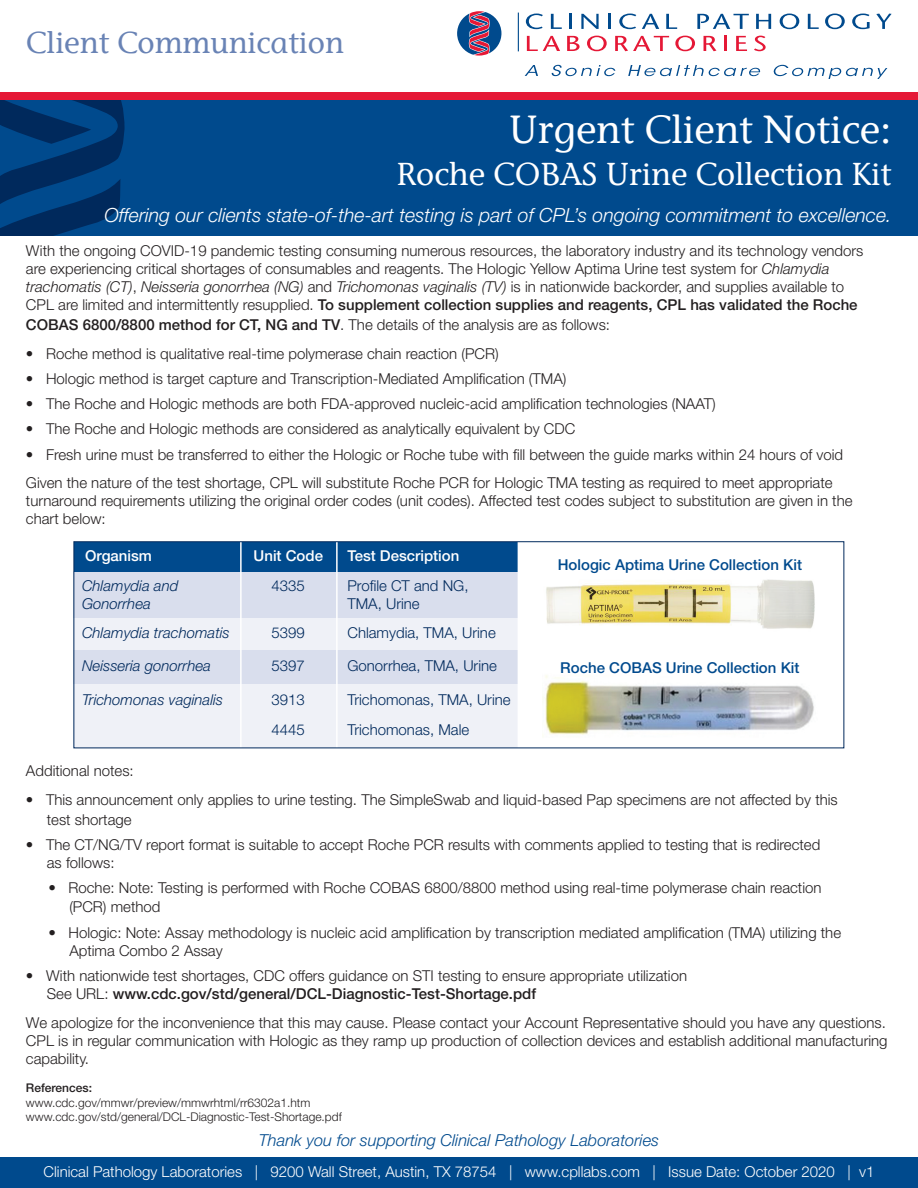
<style>
.page{position:relative;width:918px;height:1188px;background:#fff}
.page>*{position:absolute;margin:0;border:0;box-sizing:border-box;transform-origin:0 0}
.t1{font:500 39px "Stone Inf ITC";color:#fff}
.t2{font:500 31.5px "Stone Inf ITC";color:#fff}
.t3{font:500 30px "Stone Inf ITC";color:#6983b5}
.t4{font:italic 300 19.5px "Helvetica Neue LT Std";color:#fff}
.t5{font:italic 300 16.5px "Helvetica Neue LT Std";color:#004a8d}
.t6{font:300 15px/18px "Helvetica Neue LT Std";color:#231f20}
.t7{font:300 15px/18px "Helvetica Neue LT Std";color:#00295c}
.t8{font:300 15px "Helvetica Neue LT Std";color:#fff}
.t9{font:italic 300 15px/18px "Helvetica Neue LT Std";color:#00295c}
.t10{font:500 15px "Helvetica Neue LT Std";color:#004a8d}
.t11{font:500 15px "Helvetica Neue LT Std";color:#fff}
.t12{font:300 12px/14.4px "Helvetica Neue LT Std";color:#231f20}
.t13{font:500 12px "Helvetica Neue LT Std";color:#231f20}
.s1{font-style:italic}
.s2{font-weight:500}
</style>
<div class="page">
<div style="left:0;top:100px;width:918px;height:136px;background:#004a8d"></div>
<svg style="left:0;top:100px;width:125px;height:136px"></svg>
<div style="left:0;top:92px;width:918px;height:8px;background:#e51836"></div>
<svg style="left:457px;top:11px;width:45px;height:45px"></svg>
<hr style="left:518px;top:13px;width:1px;height:38px;background:#004a8d">
<svg style="left:526px;top:14px;width:17px;height:15px"></svg>
<svg style="left:551px;top:14px;width:11px;height:15px"></svg>
<hr style="left:569px;top:14px;width:3px;height:15px;background:#004a8d">
<svg style="left:581px;top:14px;width:18px;height:15px"></svg>
<hr style="left:608px;top:14px;width:3px;height:15px;background:#004a8d">
<svg style="left:619px;top:14px;width:17px;height:15px"></svg>
<svg style="left:642px;top:14px;width:17px;height:15px"></svg>
<svg style="left:666px;top:14px;width:11px;height:15px"></svg>
<svg style="left:697px;top:14px;width:52px;height:15px"></svg>
<svg style="left:756px;top:14px;width:15px;height:15px"></svg>
<svg style="left:780px;top:14px;width:19px;height:15px"></svg>
<svg style="left:808px;top:14px;width:11px;height:15px"></svg>
<svg style="left:825px;top:14px;width:20px;height:15px"></svg>
<svg style="left:852px;top:14px;width:18px;height:15px"></svg>
<svg style="left:876px;top:14px;width:16px;height:15px"></svg>
<svg style="left:527px;top:36px;width:33px;height:15px"></svg>
<svg style="left:567px;top:36px;width:13px;height:15px"></svg>
<svg style="left:587px;top:36px;width:20px;height:15px"></svg>
<svg style="left:615px;top:36px;width:54px;height:15px"></svg>
<svg style="left:675px;top:36px;width:20px;height:15px"></svg>
<svg style="left:704px;top:36px;width:12px;height:15px"></svg>
<hr style="left:724px;top:36px;width:3px;height:15px;background:#e51836">
<svg style="left:736px;top:36px;width:11px;height:15px"></svg>
<svg style="left:754px;top:36px;width:12px;height:15px"></svg>
<svg style="left:525px;top:65px;width:13px;height:11px"></svg>
<svg style="left:551px;top:65px;width:64px;height:11px"></svg>
<svg style="left:628px;top:65px;width:132px;height:11px"></svg>
<svg style="left:773px;top:65px;width:114px;height:14px"></svg>
<div style="left:0;top:1158px;width:918px;height:30px;background:#004a8d"></div>
<div style="left:74px;top:572px;width:445px;height:176px;background:#d9deed"></div>
<div style="left:74px;top:618px;width:445px;height:32px;background:#eff1f7"></div>
<div style="left:74px;top:542px;width:444px;height:30px;background:#004a8d"></div>
<div style="left:74px;top:684px;width:445px;height:64px;background:#eff1f7"></div>
<hr style="left:336px;top:534px;width:2px;height:226px;background:#fff">
<img style="left:546px;top:579px;width:269px;height:50px">
<hr style="left:518px;top:512px;width:1px;height:239px;background:#fff">
<hr style="left:240px;top:533px;width:2px;height:217px;background:#fff">
<img style="left:542px;top:675px;width:272px;height:60px">
<div style="left:74px;top:541px;width:770px;height:207px;border:1px solid #00295c"></div>
<h3 class="t3" style="left:26px;top:24px;width:319px">Client Communication</h3>
<h1 class="t1" style="left:509px;top:106px;width:384px">Urgent Client Notice:</h1>
<h2 class="t2" style="left:396px;top:155px;width:497px">Roche COBAS Urine Collection Kit</h2>
<h3 class="t4" style="left:104px;top:203px;width:789px">Offering our clients state-of-the-art testing is part of CPL’s ongoing commitment to excellence.</h3>
<p class="t6" style="left:26px;top:242px;width:839px">With the ongoing COVID-19 pandemic testing consuming numerous resources, the laboratory industry and its technology vendors are experiencing critical shortages of consumables and reagents. The Hologic Yellow Aptima Urine test system for <span class="s1">Chlamydia trachomatis (CT)</span>, <span class="s1">Neisseria gonorrhea (NG)</span> and <span class="s1">Trichomonas vaginalis (TV)</span> is in nationwide backorder, and supplies available to CPL are limited and intermittently resupplied. <span class="s2">To supplement collection supplies and reagents, CPL has validated the Roche</span></p>
<p class="t6" style="left:26px;top:315px;width:586px"><span class="s2">COBAS 6800/8800 method for CT, NG and TV</span>. The details of the analysis are as follows:</p>
<p class="t6" style="left:26px;top:344px;width:474px">• Roche method is qualitative real-time polymerase chain reaction (PCR)</p>
<p class="t6" style="left:26px;top:369px;width:542px">• Hologic method is target capture and Transcription-Mediated Amplification (TMA)</p>
<p class="t6" style="left:26px;top:395px;width:691px">• The Roche and Hologic methods are both FDA-approved nucleic-acid amplification technologies (NAAT)</p>
<p class="t6" style="left:26px;top:420px;width:551px">• The Roche and Hologic methods are considered as analytically equivalent by CDC</p>
<p class="t6" style="left:26px;top:440px;width:819px;line-height:28.8px">• Fresh urine must be transferred to either the Hologic or Roche tube with fill between the guide marks within 24 hours of void<br>Given the nature of the test shortage, CPL will substitute Roche PCR for Hologic TMA testing as required to meet appropriate</p>
<p class="t6" style="left:26px;top:492px;width:828px">turnaround requirements utilizing the original order codes (unit codes). Affected test codes subject to substitution are given in the chart below:</p>
<p class="t11" style="left:85px;top:547px;width:68px">Organism</p>
<p class="t11" style="left:254px;top:547px;width:71px">Unit Code</p>
<p class="t11" style="left:347px;top:547px;width:113px">Test Description</p>
<p class="t9" style="left:82px;top:577px;width:98px">Chlamydia and<br>Gonorrhea</p>
<p class="t7" style="left:272px;top:577px;width:35px">4335</p>
<p class="t7" style="left:347px;top:577px;width:123px">Profile CT and NG,<br>TMA, Urine</p>
<p class="t9" style="left:82px;top:623px;width:149px">Chlamydia trachomatis</p>
<p class="t7" style="left:272px;top:623px;width:35px">5399</p>
<p class="t7" style="left:347px;top:623px;width:150px">Chlamydia, TMA, Urine</p>
<p class="t9" style="left:82px;top:656px;width:130px">Neisseria gonorrhea</p>
<p class="t9" style="left:82px;top:691px;width:143px">Trichomonas vaginalis</p>
<p class="t7" style="left:347px;top:656px;width:151px">Gonorrhea, TMA, Urine</p>
<p class="t7" style="left:272px;top:656px;width:35px">5397</p>
<p class="t7" style="left:272px;top:691px;width:35px">3913</p>
<p class="t7" style="left:348px;top:691px;width:165px">Trichomonas, TMA, Urine</p>
<p class="t7" style="left:272px;top:721px;width:35px">4445</p>
<p class="t7" style="left:348px;top:721px;width:123px">Trichomonas, Male</p>
<p class="t10" style="left:558px;top:556px;width:246px">Hologic Aptima Urine Collection Kit</p>
<p class="t10" style="left:560px;top:659px;width:241px">Roche COBAS Urine Collection Kit</p>
<p class="t6" style="left:26px;top:762px;width:109px">Additional notes:</p>
<p class="t6" style="left:47px;top:790px;width:792px;line-height:19.8px;text-indent:-21px">• This announcement only applies to urine testing. The SimpleSwab and liquid-based Pap specimens are not affected by this test shortage</p>
<p class="t6" style="left:47px;top:836px;width:775px;text-indent:-21px">• The CT/NG/TV report format is suitable to accept Roche PCR results with comments applied to testing that is redirected as follows:</p>
<p class="t6" style="left:69px;top:878px;width:754px;line-height:18.9px;text-indent:-21px">• Roche: Note: Testing is performed with Roche COBAS 6800/8800 method using real-time polymerase chain reaction (PCR) method</p>
<p class="t6" style="left:69px;top:923px;width:773px;text-indent:-21px">• Hologic: Note: Assay methodology is nucleic acid amplification by transcription mediated amplification (TMA) utilizing the<br>Aptima Combo 2 Assay</p>
<p class="t6" style="left:47px;top:966px;width:642px;text-indent:-21px">• With nationwide test shortages, CDC offers guidance on STI testing to ensure appropriate utilization<br>See URL: <span class="s2">www.cdc.gov/std/general/DCL-Diagnostic-Test-Shortage.pdf</span></p>
<p class="t6" style="left:26px;top:1013px;width:863px;text-align:justify">We apologize for the inconvenience that this may cause. Please contact your Account Representative should you have any questions.<br>CPL is in regular communication with Hologic as they ramp up production of collection devices and establish additional manufacturing capability.</p>
<p class="t13" style="left:26px;top:1081px;width:68px">References:</p>
<p class="t12" style="left:26px;top:1095px;width:317px">www.cdc.gov/mmwr/preview/mmwrhtml/rr6302a1.htm www.cdc.gov/std/general/DCL-Diagnostic-Test-Shortage.pdf</p>
<p class="t5" style="left:259px;top:1130px;width:402px">Thank you for supporting Clinical Pathology Laboratories</p>
<p class="t8" style="left:44px;top:1163px;width:832px">Clinical Pathology Laboratories | 9200 Wall Street, Austin, TX 78754 | www.cpllabs.com | Issue Date: October 2020 | v1</p>
</div>
